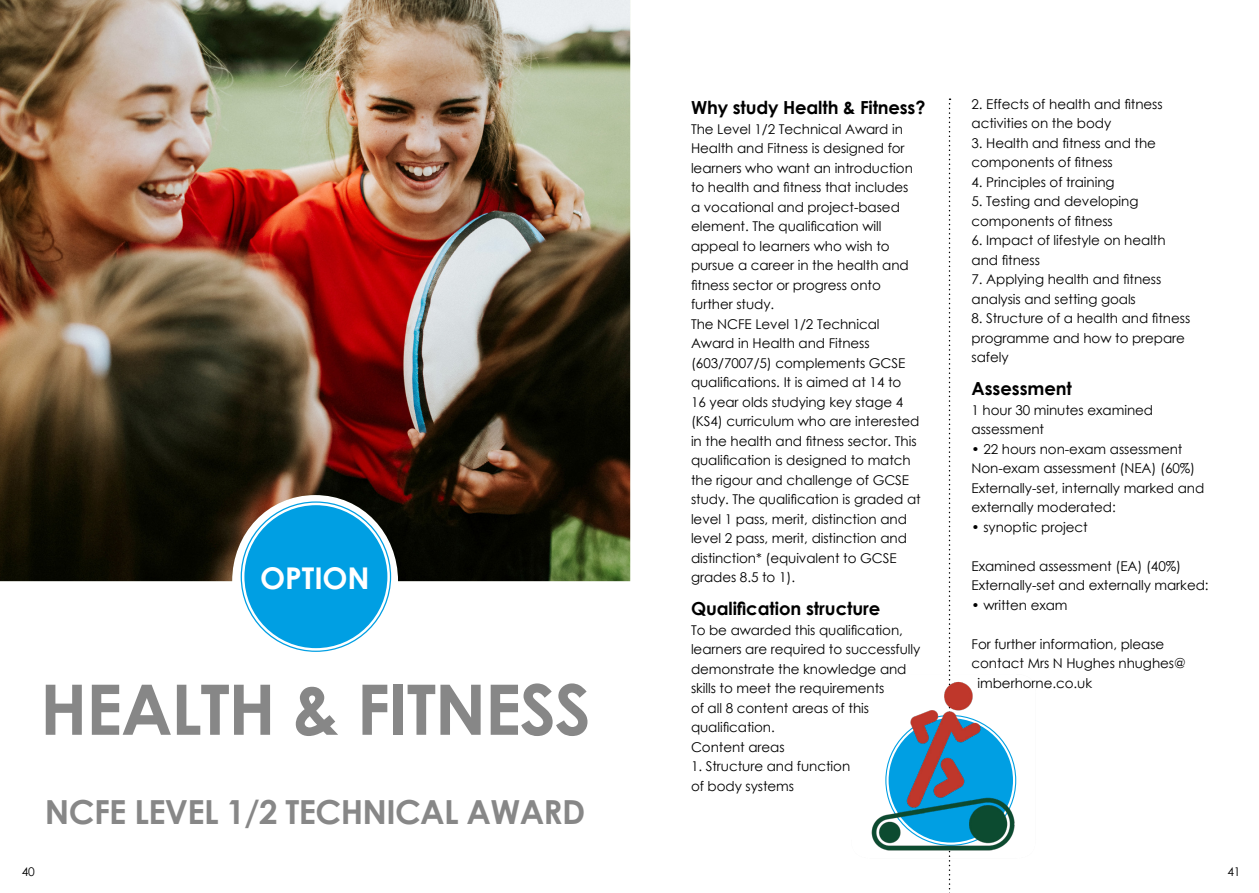
<style>
.page{position:relative;width:1259px;height:893px;background:#fff}
.page>*{position:absolute;margin:0;border:0;box-sizing:border-box;transform-origin:0 0}
.t1{font:700 69.75px "Century Gothic";letter-spacing:-.02em;color:#878787}
.t2{font:700 33.15px "Century Gothic";letter-spacing:-.02em;color:#878787}
.t3{font:700 30px "Century Gothic";letter-spacing:-.005em;color:#fff}
.t4{font:700 18px "Century Gothic";letter-spacing:-.005em;color:#000}
.t5{font:13.5px/19.5px "Century Gothic";letter-spacing:-.005em;color:#000}
.t6{font:12px "Century Gothic";color:#000}
</style>
<div class="page">
<img style="left:0;top:0;width:630px;height:581px">
<div style="left:241px;top:501px;width:150px;height:151px;background:#009fe3;border-radius:50%"></div>
<svg style="left:948px;top:99px;width:2px;height:794px"></svg>
<img style="left:871px;top:673px;width:146px;height:186px">
<h3 class="t3" style="left:260px;top:555px;width:111px">OPTION</h3>
<h1 class="t1" style="left:40px;top:656px;width:552px">HEALTH &amp; FITNESS</h1>
<h2 class="t2" style="left:45px;top:786px;width:542px">NCFE LEVEL 1/2 TECHNICAL AWARD</h2>
<h3 class="t4" style="left:691px;top:94px;width:236px">Why study Health &amp; Fitness?</h3>
<p class="t5" style="left:691px;top:119px;width:231px">The Level 1/2 Technical Award in<br>Health and Fitness is designed for learners who want an introduction to health and fitness that includes a vocational and project-based element. The qualification will appeal to learners who wish to pursue a career in the health and fitness sector or progress onto further study.<br>The NCFE Level 1/2 Technical<br>Award in Health and Fitness (603/7007/5) complements GCSE qualifications. It is aimed at 14 to<br>16 year olds studying key stage 4 (KS4) curriculum who are interested in the health and fitness sector. This qualification is designed to match the rigour and challenge of GCSE study. The qualification is graded at level 1 pass, merit, distinction and level 2 pass, merit, distinction and distinction* (equivalent to GCSE grades 8.5 to 1).</p>
<h3 class="t4" style="left:691px;top:595px;width:191px">Qualification structure</h3>
<p class="t5" style="left:691px;top:620px;width:231px">To be awarded this qualification, learners are required to successfully demonstrate the knowledge and skills to meet the requirements<br>of all 8 content areas of this qualification.<br>Content areas</p>
<p class="t5" style="left:691px;top:756px;width:161px">1. Structure and function of body systems</p>
<p class="t5" style="left:971px;top:94px;width:193px">2. Effects of health and fitness activities on the body</p>
<p class="t5" style="left:971px;top:133px;width:186px">3. Health and fitness and the components of fitness</p>
<p class="t5" style="left:971px;top:172px;width:145px">4. Principles of training</p>
<p class="t5" style="left:971px;top:191px;width:168px">5. Testing and developing components of fitness</p>
<p class="t5" style="left:971px;top:230px;width:196px">6. Impact of lifestyle on health and fitness</p>
<p class="t5" style="left:971px;top:269px;width:191px">7. Applying health and fitness analysis and setting goals</p>
<p class="t5" style="left:971px;top:308px;width:220px">8. Structure of a health and fitness programme and how to prepare safely</p>
<h3 class="t4" style="left:971px;top:375px;width:102px">Assessment</h3>
<p class="t5" style="left:971px;top:400px;width:183px">1 hour 30 minutes examined assessment</p>
<p class="t5" style="left:971px;top:439px;width:234px">• 22 hours non-exam assessment<br>Non-exam assessment (NEA) (60%)<br>Externally-set, internally marked and externally moderated:</p>
<p class="t5" style="left:971px;top:517px;width:118px">• synoptic project</p>
<p class="t5" style="left:971px;top:556px;width:239px">Examined assessment (EA) (40%)<br>Externally-set and externally marked:</p>
<p class="t5" style="left:971px;top:595px;width:98px">• written exam</p>
<p class="t5" style="left:971px;top:634px;width:194px">For further information, please</p>
<p class="t5" style="left:971px;top:653px;width:216px">contact Mrs N Hughes nhughes@</p>
<p class="t5" style="left:977px;top:673px;width:116px">imberhorne.co.uk</p>
<p class="t6" style="left:22px;top:864px;width:15px">40</p>
<p class="t6" style="left:1227px;top:864px;width:15px">41</p>
</div>
